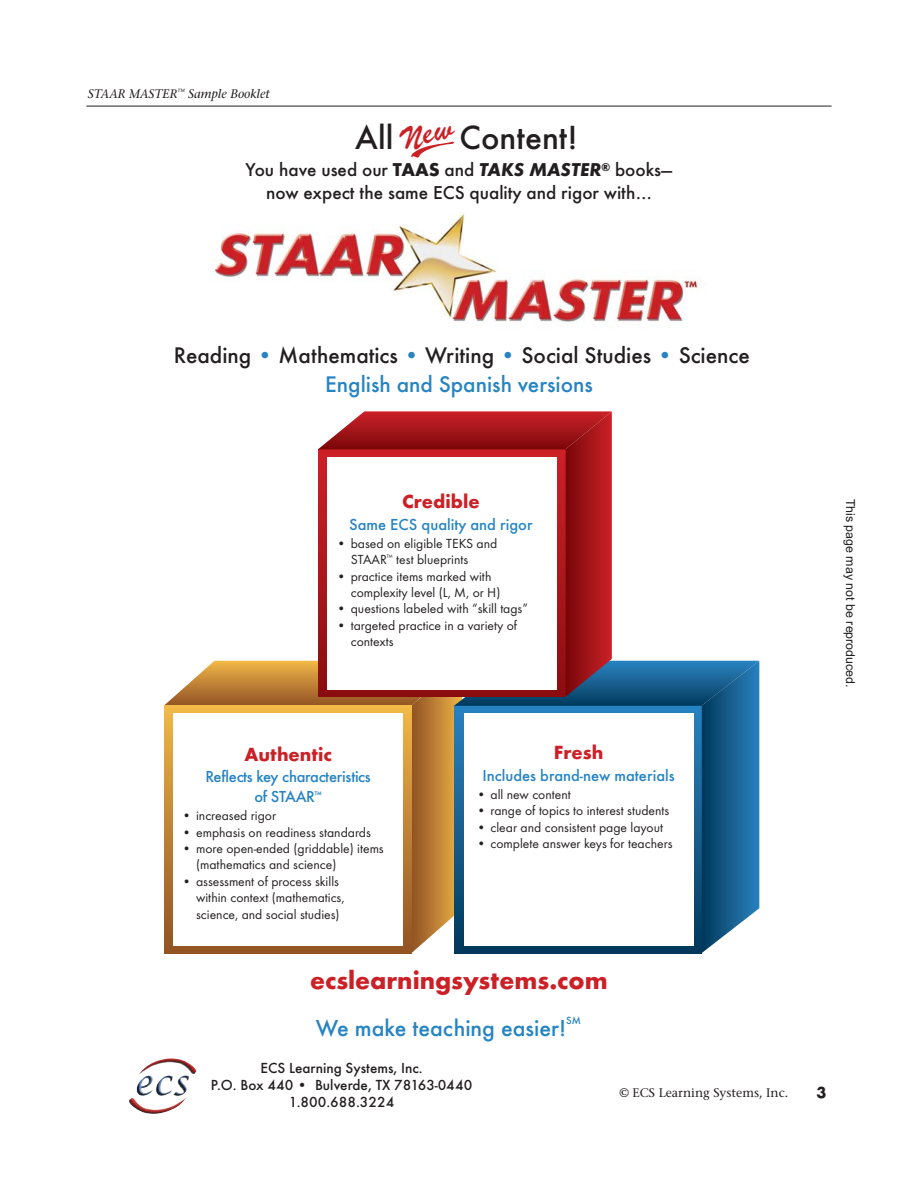
<style>
.page{position:relative;width:918px;height:1188px;background:#fff}
.page>*{position:absolute;margin:0;border:0;box-sizing:border-box;transform-origin:0 0}
.t1{font:500 30.75px "Futura";color:#231f20}
.t2{font:700 26.25px "Futura T";color:#cc2027}
.t3{font:500 24.15px "Futura T";color:#2684c3}
.t4{font:500 23.4px/28.2px "Futura T";color:#231f20;text-align:center}
.t5{font:700 19.8px "Futura T";color:#cc2027}
.t6{font:500 19.35px/23.2px "Futura T";color:#231f20;text-align:center}
.t7{font:500 16.5px "Futura T";color:#2684c3}
.t8{font:500 16.5px/19.8px "Futura T";letter-spacing:-.02em;color:#2684c3;text-align:center}
.t9{font:700 16.5px "Futura T";color:#231f20}
.t10{font:500 15.15px/17.1px "Futura T";color:#231f20;text-align:center}
.t11{font:13.65px/16.5px "Futura T";color:#231f20}
.t12{font:12.45px "Arial";color:#231f20}
.t13{font:italic 12.45px "Stone Serif";color:#231f20}
.t14{font:12.45px "Stone Serif";color:#231f20}
.t15{font:500 10.8px "Futura T";color:#2684c3}
.s1{font-weight:700}
.s2{font-weight:700;font-style:italic}
.s3{color:#2684c3}
</style>
<div class="page">
<hr style="left:86px;top:106px;width:746px;height:1px;background:#231f20">
<svg style="left:164px;top:411px;width:595px;height:542px"></svg>
<div style="left:327px;top:457px;width:230px;height:232px;background:#fff"></div>
<img style="left:129px;top:1058px;width:68px;height:56px">
<img style="left:214px;top:214px;width:484px;height:114px">
<svg style="left:411px;top:141px;width:44px;height:17px"></svg>
<p class="t13" style="left:88px;top:89px;width:183px">STAAR MASTER<sup>™</sup> Sample Booklet</p>
<h1 class="t1" style="left:355px;top:120px;width:40px">All</h1>
<h1 class="t1" style="left:459px;top:120px;width:120px">Content!</h1>
<h3 class="t6" style="left:246px;top:160px;width:428px">You have used our <span class="s1">TAAS</span> and <span class="s2">TAKS MASTER</span><sup>®</sup> books— now expect the same ECS quality and rigor with…</h3>
<h3 class="t4" style="left:174px;top:344px;width:578px">Reading <span class="s3">•</span> Mathematics <span class="s3">•</span> Writing <span class="s3">•</span> Social Studies <span class="s3">•</span> Science<br><span class="s3">English and Spanish versions</span></h3>
<h3 class="t5" style="left:402px;top:494px;width:79px">Credible</h3>
<p class="t7" style="left:349px;top:518px;width:185px">Same ECS quality and rigor</p>
<p class="t11" style="left:351px;top:536px;width:148px;text-indent:-14px">• based on eligible TEKS and<br>STAAR<sup>™</sup> test blueprints</p>
<p class="t11" style="left:351px;top:569px;width:151px;text-indent:-14px">• practice items marked with complexity level (L, M, or H)</p>
<p class="t11" style="left:337px;top:602px;width:193px">• questions labeled with “skill tags”</p>
<p class="t11" style="left:351px;top:618px;width:168px;text-indent:-14px">• targeted practice in a variety of contexts</p>
<p class="t12" style="left:855px;top:499px;width:191px;rotate:90deg">This page may not be reproduced.</p>
<h3 class="t5" style="left:244px;top:746px;width:89px">Authentic</h3>
<p class="t8" style="left:205px;top:768px;width:167px">Reflects key characteristics of STAAR<sup>™</sup></p>
<p class="t11" style="left:182px;top:809px;width:95px">• increased rigor</p>
<p class="t11" style="left:182px;top:825px;width:190px">• emphasis on readiness standards</p>
<p class="t11" style="left:196px;top:841px;width:189px;text-indent:-14px">• more open-ended (griddable) items (mathematics and science)</p>
<p class="t11" style="left:196px;top:874px;width:150px;text-indent:-14px">• assessment of process skills within context (mathematics, science, and social studies)</p>
<h3 class="t5" style="left:554px;top:745px;width:51px">Fresh</h3>
<p class="t7" style="left:482px;top:769px;width:194px">Includes brand-new materials</p>
<p class="t11" style="left:477px;top:787px;width:96px">• all new content</p>
<p class="t11" style="left:477px;top:804px;width:194px">• range of topics to interest students</p>
<p class="t11" style="left:477px;top:820px;width:188px">• clear and consistent page layout</p>
<p class="t11" style="left:477px;top:837px;width:197px">• complete answer keys for teachers</p>
<h2 class="t2" style="left:310px;top:970px;width:299px">ecslearningsystems.com</h2>
<h3 class="t3" style="left:316px;top:1018px;width:252px">We make teaching easier!</h3>
<p class="t15" style="left:566px;top:1016px;width:16px">SM</p>
<p class="t10" style="left:211px;top:1060px;width:263px">ECS Learning Systems, Inc.<br>P.O. Box 440 • Bulverde, TX 78163-0440<br>1.800.688.3224</p>
<p class="t14" style="left:619px;top:1088px;width:170px">© ECS Learning Systems, Inc.</p>
<p class="t9" style="left:817px;top:1086px;width:11px">3</p>
</div>
